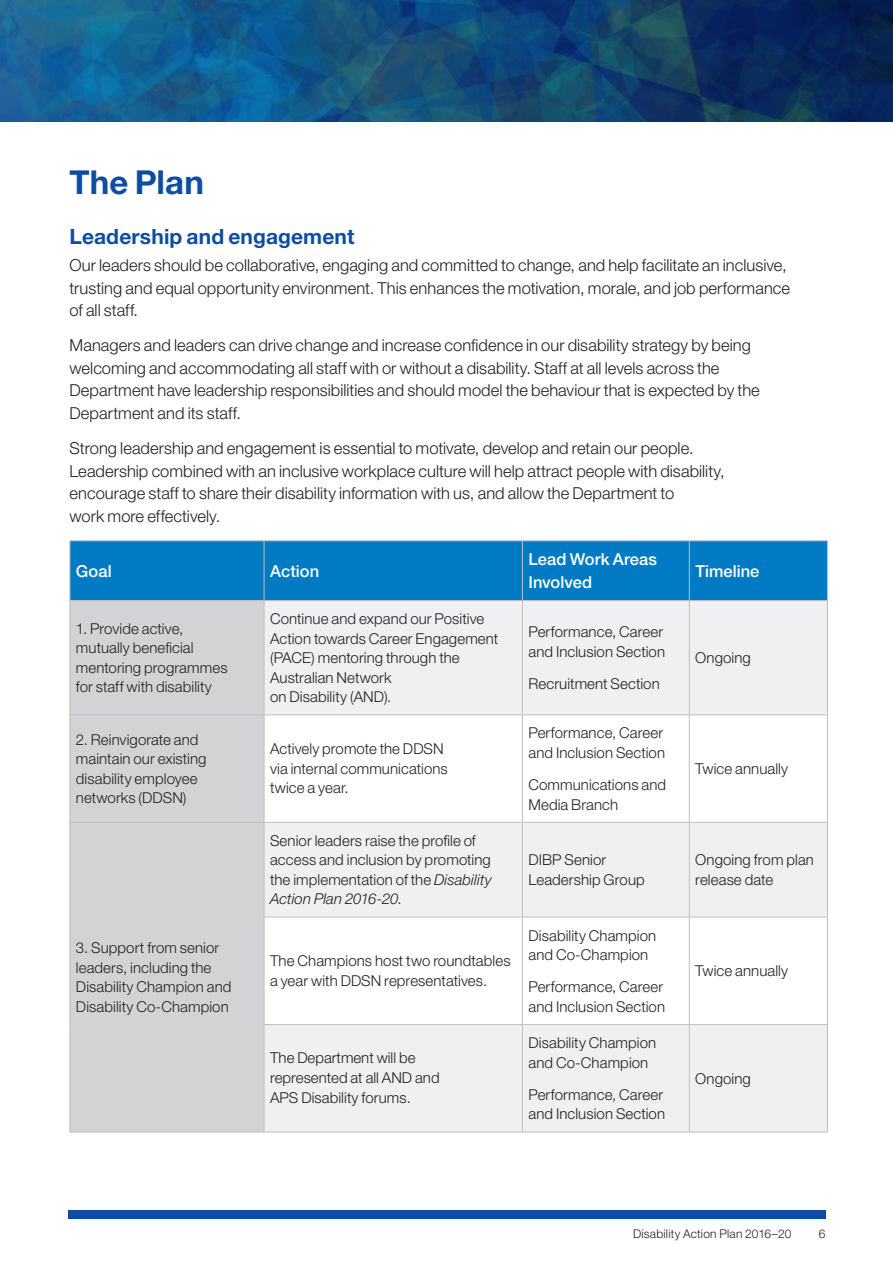
<style>
.page{position:relative;width:893px;height:1263px;background:#fff}
.page>*{position:absolute;margin:0;border:0;box-sizing:border-box;transform-origin:0 0}
.t1{font:700 33px "Helvetica Neue LT Std";letter-spacing:.005em;color:#0d4da1}
.t2{font:700 21px "Helvetica Neue LT Std";letter-spacing:.005em;color:#0d4da1}
.t3{font:300 16.5px/22.5px "Helvetica Neue LT Std";color:#231f20}
.t4{font:500 16.5px/22.5px "Helvetica Neue LT Std";letter-spacing:.005em;color:#fff}
.t5{font:300 15px/19.5px "Helvetica Neue LT Std";letter-spacing:.005em;color:#231f20}
.t6{font:300 12px "Helvetica Neue LT Std";letter-spacing:.02em;color:#231f20}
.s1{font-style:italic}
</style>
<div class="page">
<img style="left:0;top:0;width:893px;height:121px">
<div style="left:68px;top:1210px;width:757px;height:8px;background:#0d4da1"></div>
<div style="left:71px;top:541px;width:756px;height:59px;background:#007bc3"></div>
<div style="left:71px;top:601px;width:193px;height:531px;background:#d3d3d6"></div>
<svg style="left:265px;top:601px;width:562px;height:531px;fill:#eff0f1"></svg>
<hr style="left:70px;top:540px;width:194px;height:1px;background:#bdbfc7">
<hr style="left:70px;top:541px;width:1px;height:59px;background:#bdbfc7">
<hr style="left:264px;top:540px;width:258px;height:1px;background:#bdbfc7">
<hr style="left:264px;top:541px;width:1px;height:59px;background:#bdbfc7">
<hr style="left:522px;top:540px;width:167px;height:1px;background:#bdbfc7">
<hr style="left:522px;top:541px;width:1px;height:59px;background:#bdbfc7">
<hr style="left:689px;top:540px;width:139px;height:1px;background:#bdbfc7">
<hr style="left:689px;top:541px;width:1px;height:59px;background:#bdbfc7">
<hr style="left:827px;top:541px;width:1px;height:59px;background:#bdbfc7">
<hr style="left:264px;top:601px;width:1px;height:113px;background:#bdbfc7">
<hr style="left:522px;top:601px;width:1px;height:113px;background:#bdbfc7">
<hr style="left:689px;top:601px;width:1px;height:113px;background:#bdbfc7">
<hr style="left:70px;top:715px;width:1px;height:107px;background:#bdbfc7">
<hr style="left:264px;top:715px;width:1px;height:107px;background:#bdbfc7">
<hr style="left:522px;top:715px;width:1px;height:107px;background:#bdbfc7">
<hr style="left:689px;top:715px;width:1px;height:107px;background:#bdbfc7">
<hr style="left:827px;top:715px;width:1px;height:107px;background:#bdbfc7">
<hr style="left:70px;top:600px;width:194px;height:1px;background:#bdbfc7">
<hr style="left:70px;top:601px;width:1px;height:113px;background:#bdbfc7">
<hr style="left:264px;top:600px;width:258px;height:1px;background:#bdbfc7">
<hr style="left:522px;top:600px;width:167px;height:1px;background:#bdbfc7">
<hr style="left:689px;top:600px;width:139px;height:1px;background:#bdbfc7">
<hr style="left:827px;top:601px;width:1px;height:113px;background:#bdbfc7">
<hr style="left:70px;top:714px;width:194px;height:1px;background:#bdbfc7">
<hr style="left:264px;top:714px;width:258px;height:1px;background:#bdbfc7">
<hr style="left:522px;top:714px;width:167px;height:1px;background:#bdbfc7">
<hr style="left:689px;top:714px;width:139px;height:1px;background:#bdbfc7">
<hr style="left:70px;top:823px;width:1px;height:94px;background:#bdbfc7">
<hr style="left:70px;top:917px;width:1px;height:107px;background:#bdbfc7">
<hr style="left:70px;top:1024px;width:1px;height:108px;background:#bdbfc7">
<hr style="left:70px;top:822px;width:194px;height:1px;background:#bdbfc7">
<hr style="left:264px;top:822px;width:258px;height:1px;background:#bdbfc7">
<hr style="left:522px;top:822px;width:167px;height:1px;background:#bdbfc7">
<hr style="left:689px;top:822px;width:139px;height:1px;background:#bdbfc7">
<hr style="left:264px;top:823px;width:1px;height:94px;background:#bdbfc7">
<hr style="left:264px;top:1025px;width:1px;height:107px;background:#bdbfc7">
<hr style="left:522px;top:823px;width:1px;height:94px;background:#bdbfc7">
<hr style="left:689px;top:823px;width:1px;height:94px;background:#bdbfc7">
<hr style="left:827px;top:823px;width:1px;height:94px;background:#bdbfc7">
<hr style="left:522px;top:1025px;width:1px;height:107px;background:#bdbfc7">
<hr style="left:689px;top:1025px;width:1px;height:107px;background:#bdbfc7">
<hr style="left:827px;top:1025px;width:1px;height:107px;background:#bdbfc7">
<hr style="left:70px;top:1132px;width:194px;height:1px;background:#bdbfc7">
<hr style="left:264px;top:1132px;width:258px;height:1px;background:#bdbfc7">
<hr style="left:522px;top:1132px;width:167px;height:1px;background:#bdbfc7">
<hr style="left:689px;top:1132px;width:139px;height:1px;background:#bdbfc7">
<hr style="left:264px;top:917px;width:1px;height:107px;background:#bdbfc7">
<hr style="left:264px;top:917px;width:258px;height:1px;background:#bdbfc7">
<hr style="left:264px;top:1024px;width:258px;height:1px;background:#bdbfc7">
<hr style="left:522px;top:917px;width:1px;height:107px;background:#bdbfc7">
<hr style="left:522px;top:917px;width:167px;height:1px;background:#bdbfc7">
<hr style="left:522px;top:1024px;width:167px;height:1px;background:#bdbfc7">
<hr style="left:689px;top:917px;width:1px;height:107px;background:#bdbfc7">
<hr style="left:689px;top:917px;width:139px;height:1px;background:#bdbfc7">
<hr style="left:827px;top:917px;width:1px;height:107px;background:#bdbfc7">
<hr style="left:689px;top:1024px;width:139px;height:1px;background:#bdbfc7">
<h1 class="t1" style="left:70px;top:161px;width:136px">The Plan</h1>
<h2 class="t2" style="left:70px;top:224px;width:286px">Leadership and engagement</h2>
<p class="t3" style="left:70px;top:254px;width:722px">Our leaders should be collaborative, engaging and committed to change, and help facilitate an inclusive, trusting and equal opportunity environment. This enhances the motivation, morale, and job performance of all staff.</p>
<p class="t3" style="left:70px;top:334px;width:692px">Managers and leaders can drive change and increase confidence in our disability strategy by being welcoming and accommodating all staff with or without a disability. Staff at all levels across the Department have leadership responsibilities and should model the behaviour that is expected by the Department and its staff.</p>
<p class="t3" style="left:70px;top:437px;width:657px">Strong leadership and engagement is essential to motivate, develop and retain our people.<br>Leadership combined with an inclusive workplace culture will help attract people with disability, encourage staff to share their disability information with us, and allow the Department to<br>work more effectively.</p>
<p class="t4" style="left:76px;top:559px;width:37px">Goal</p>
<p class="t4" style="left:270px;top:559px;width:51px">Action</p>
<p class="t4" style="left:528px;top:548px;width:130px">Lead Work Areas<br>Involved</p>
<p class="t4" style="left:695px;top:559px;width:66px">Timeline</p>
<p class="t5" style="left:76px;top:618px;width:153px">1. Provide active, mutually beneficial mentoring programmes for staff with disability</p>
<p class="t5" style="left:270px;top:609px;width:230px">Continue and expand our Positive<br>Action towards Career Engagement (PACE) mentoring through the<br>Australian Network<br>on Disability (AND).</p>
<p class="t5" style="left:528px;top:622px;width:138px">Performance, Career and Inclusion Section</p>
<p class="t5" style="left:528px;top:673px;width:133px">Recruitment Section</p>
<p class="t5" style="left:695px;top:648px;width:57px">Ongoing</p>
<p class="t5" style="left:76px;top:729px;width:132px">2. Reinvigorate and maintain our existing disability employee networks (DDSN)</p>
<p class="t5" style="left:270px;top:739px;width:179px">Actively promote the DDSN via internal communications twice a year.</p>
<p class="t5" style="left:76px;top:938px;width:157px">3. Support from senior leaders, including the<br>Disability Champion and<br>Disability Co-Champion</p>
<p class="t5" style="left:270px;top:830px;width:223px">Senior leaders raise the profile of access and inclusion by promoting the implementation of the <span class="s1">Disability<br>Action Plan 2016-20</span>.</p>
<p class="t5" style="left:270px;top:951px;width:242px">The Champions host two roundtables a year with DDSN representatives.</p>
<p class="t5" style="left:270px;top:1047px;width:171px;line-height:20.1px">The Department will be represented at all AND and<br>APS Disability forums.</p>
<p class="t5" style="left:528px;top:723px;width:138px">Performance, Career and Inclusion Section</p>
<p class="t5" style="left:528px;top:775px;width:139px">Communications and<br>Media Branch</p>
<p class="t5" style="left:695px;top:758px;width:94px">Twice annually</p>
<p class="t5" style="left:528px;top:850px;width:118px">DIBP Senior<br>Leadership Group</p>
<p class="t5" style="left:695px;top:850px;width:120px">Ongoing from plan release date</p>
<p class="t5" style="left:528px;top:925px;width:129px">Disability Champion and Co-Champion</p>
<p class="t5" style="left:528px;top:977px;width:138px">Performance, Career and Inclusion Section</p>
<p class="t5" style="left:528px;top:1033px;width:129px">Disability Champion and Co-Champion</p>
<p class="t5" style="left:528px;top:1084px;width:138px">Performance, Career and Inclusion Section</p>
<p class="t5" style="left:695px;top:961px;width:94px">Twice annually</p>
<p class="t5" style="left:695px;top:1068px;width:57px">Ongoing</p>
<p class="t6" style="left:633px;top:1226px;width:160px">Disability Action Plan 2016–20</p>
<p class="t6" style="left:819px;top:1226px;width:8px">6</p>
</div>
